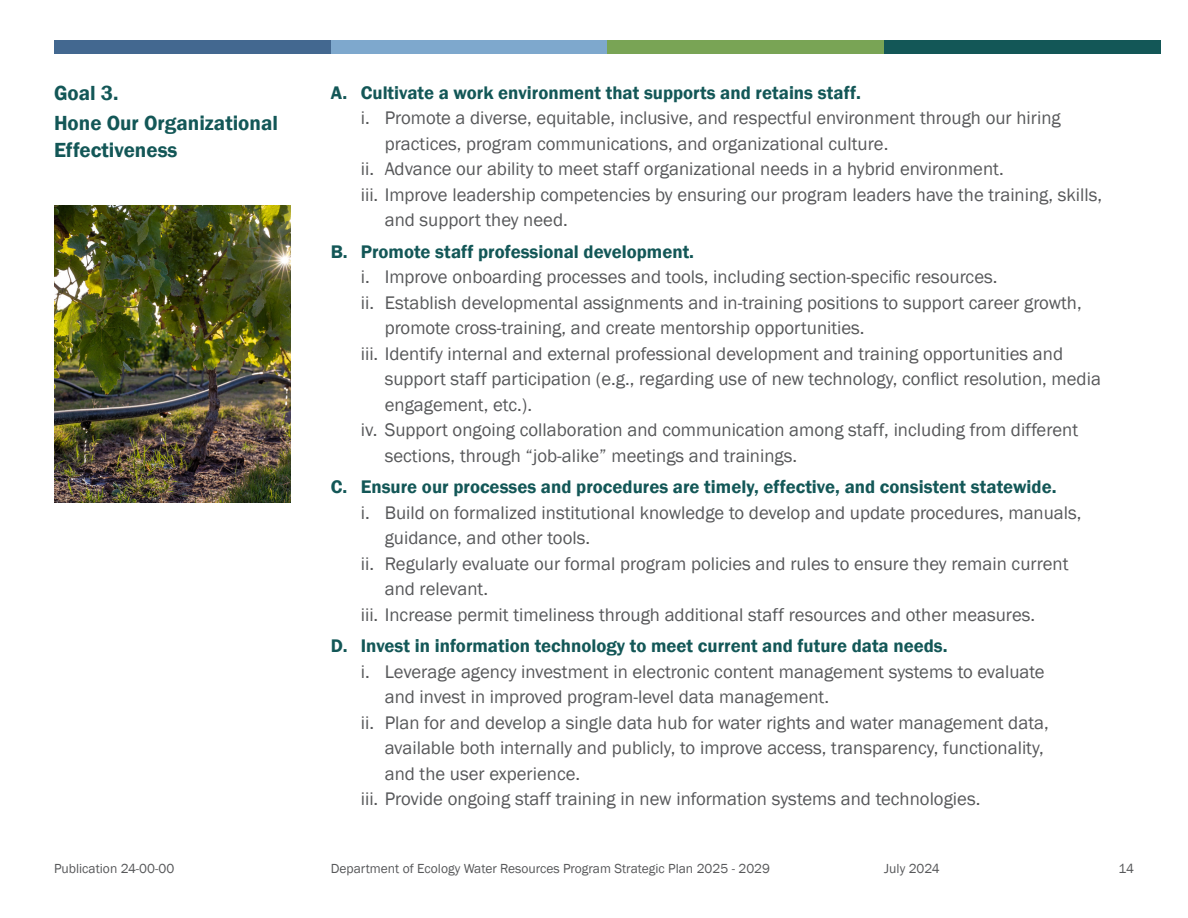
<style>
.page{position:relative;width:1188px;height:918px;background:#fff}
.page>*{position:absolute;margin:0;border:0;box-sizing:border-box;transform-origin:0 0}
._14_18_Text_Demi{font:600 21px/27px "Franklin Gothic";color:#135757}
._12_5_17_Text_Letters_2{font:18.75px "Franklin Gothic";color:#57585a}
._12_5_17_Text_Demi{font:600 18.75px "Franklin Gothic";color:#135757}
.t1{font:13.5px "Franklin Gothic";color:#57585a}
</style>
<div class="page">
<img style="left:54px;top:205px;width:236px;height:297px">
<div style="left:54px;top:40px;width:277px;height:14px;background:#436890"></div>
<div style="left:331px;top:40px;width:277px;height:14px;background:#7ea8cd"></div>
<div style="left:608px;top:40px;width:276px;height:14px;background:#79a455"></div>
<div style="left:884px;top:40px;width:277px;height:14px;background:#135757"></div>
<p class="_14_18_Text_Demi" style="left:54px;top:80px;width:66px">Goal 3.</p>
<p class="_14_18_Text_Demi" style="left:54px;top:110px;width:226px">Hone Our Organizational<br>Effectiveness</p>
<p class="_12_5_17_Text_Demi" style="left:331px;top:81px;width:532px">A. Cultivate a work environment that supports and retains staff.</p>
<p class="_12_5_17_Text_Letters_2" style="left:361px;top:106px;width:702px">i. Promote a diverse, equitable, inclusive, and respectful environment through our hiring</p>
<p class="_12_5_17_Text_Letters_2" style="left:385px;top:132px;width:505px">practices, program communications, and organizational culture.</p>
<p class="_12_5_17_Text_Letters_2" style="left:361px;top:157px;width:644px">ii. Advance our ability to meet staff organizational needs in a hybrid environment.</p>
<p class="_12_5_17_Text_Letters_2" style="left:361px;top:183px;width:743px">iii. Improve leadership competencies by ensuring our program leaders have the training, skills,</p>
<p class="_12_5_17_Text_Letters_2" style="left:385px;top:208px;width:185px">and support they need.</p>
<p class="_12_5_17_Text_Demi" style="left:331px;top:240px;width:365px">B. Promote staff professional development.</p>
<p class="_12_5_17_Text_Letters_2" style="left:361px;top:265px;width:638px">i. Improve onboarding processes and tools, including section-specific resources.</p>
<p class="_12_5_17_Text_Letters_2" style="left:361px;top:291px;width:722px">ii. Establish developmental assignments and in-training positions to support career growth,</p>
<p class="_12_5_17_Text_Letters_2" style="left:385px;top:316px;width:481px">promote cross-training, and create mentorship opportunities.</p>
<p class="_12_5_17_Text_Letters_2" style="left:361px;top:342px;width:704px">iii. Identify internal and external professional development and training opportunities and</p>
<p class="_12_5_17_Text_Letters_2" style="left:385px;top:367px;width:718px">support staff participation (e.g., regarding use of new technology, conflict resolution, media</p>
<p class="_12_5_17_Text_Letters_2" style="left:385px;top:393px;width:149px">engagement, etc.).</p>
<p class="_12_5_17_Text_Letters_2" style="left:361px;top:418px;width:719px">iv. Support ongoing collaboration and communication among staff, including from different</p>
<p class="_12_5_17_Text_Letters_2" style="left:385px;top:444px;width:414px">sections, through “job-alike” meetings and trainings.</p>
<p class="_12_5_17_Text_Demi" style="left:331px;top:475px;width:727px">C. Ensure our processes and procedures are timely, effective, and consistent statewide.</p>
<p class="_12_5_17_Text_Letters_2" style="left:361px;top:501px;width:722px">i. Build on formalized institutional knowledge to develop and update procedures, manuals,</p>
<p class="_12_5_17_Text_Letters_2" style="left:385px;top:526px;width:207px">guidance, and other tools.</p>
<p class="_12_5_17_Text_Letters_2" style="left:361px;top:552px;width:709px">ii. Regularly evaluate our formal program policies and rules to ensure they remain current</p>
<p class="_12_5_17_Text_Letters_2" style="left:385px;top:577px;width:105px">and relevant.</p>
<p class="_12_5_17_Text_Letters_2" style="left:361px;top:603px;width:676px">iii. Increase permit timeliness through additional staff resources and other measures.</p>
<p class="_12_5_17_Text_Demi" style="left:331px;top:634px;width:618px">D. Invest in information technology to meet current and future data needs.</p>
<p class="_12_5_17_Text_Letters_2" style="left:361px;top:660px;width:686px">i. Leverage agency investment in electronic content management systems to evaluate</p>
<p class="_12_5_17_Text_Letters_2" style="left:385px;top:685px;width:446px">and invest in improved program-level data management.</p>
<p class="_12_5_17_Text_Letters_2" style="left:361px;top:711px;width:689px">ii. Plan for and develop a single data hub for water rights and water management data,</p>
<p class="_12_5_17_Text_Letters_2" style="left:385px;top:736px;width:660px">available both internally and publicly, to improve access, transparency, functionality,</p>
<p class="_12_5_17_Text_Letters_2" style="left:385px;top:762px;width:197px">and the user experience.</p>
<p class="_12_5_17_Text_Letters_2" style="left:361px;top:787px;width:621px">iii. Provide ongoing staff training in new information systems and technologies.</p>
<p class="t1" style="left:54px;top:860px;width:122px">Publication 24-00-00</p>
<p class="t1" style="left:331px;top:860px;width:441px">Department of Ecology Water Resources Program Strategic Plan 2025 - 2029</p>
<p class="t1" style="left:884px;top:860px;width:57px">July 2024</p>
<p class="t1" style="left:1119px;top:860px;width:17px">14</p>
</div>
